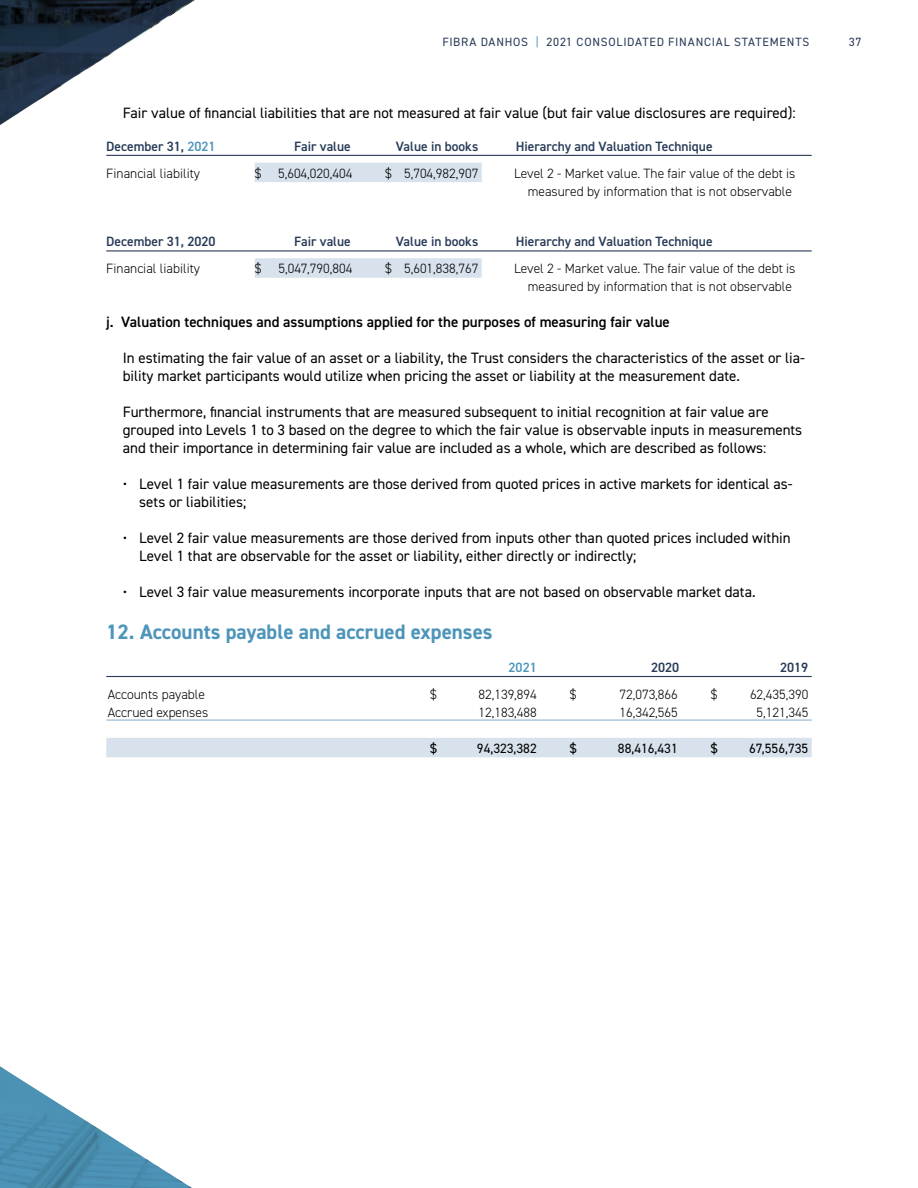
<style>
.page{position:relative;width:918px;height:1188px;background:#fff}
.page>*{position:absolute;margin:0;border:0;box-sizing:border-box;transform-origin:0 0}
.t1{font:700 21px "DIN2014";color:#4e95ba}
.t2{font:15px/18px "DIN2014";color:#000}
.t3{font:600 15px "DIN2014";color:#000}
.t4{font:300 13.5px/18px "DIN2014";color:#000;text-align:right}
.t5{font:600 13.5px "DIN2014";color:#283b57}
.t6{font:13.5px "DIN2014";color:#000}
.t7{font:600 13.5px "DIN2014";color:#4e95ba}
.t8{font:12px "DIN2014";letter-spacing:.06em;color:#283b57}
.s1{color:#4e95ba}
</style>
<div class="page">
<svg style="left:0;top:0;width:195px;height:125px"></svg>
<svg style="left:0;top:1066px;width:192px;height:122px"></svg>
<hr style="left:106px;top:155px;width:706px;height:1px;background:#283b57">
<div style="left:255px;top:163px;width:227px;height:19px;background:#d7e2ec"></div>
<hr style="left:106px;top:250px;width:706px;height:1px;background:#283b57">
<div style="left:255px;top:258px;width:227px;height:20px;background:#d7e2ec"></div>
<hr style="left:106px;top:676px;width:706px;height:1px;background:#283b57">
<hr style="left:106px;top:720px;width:706px;height:1px;background:#83adcb">
<div style="left:106px;top:738px;width:706px;height:19px;background:#d7e2ec"></div>
<p class="t8" style="left:442px;top:35px;width:369px">FIBRA DANHOS <span class="s1">|</span> 2021 CONSOLIDATED FINANCIAL STATEMENTS</p>
<p class="t8" style="left:849px;top:35px;width:14px">37</p>
<p class="t2" style="left:123px;top:104px;width:674px">Fair value of financial liabilities that are not measured at fair value (but fair value disclosures are required):</p>
<p class="t5" style="left:106px;top:137px;width:111px">December 31, <span class="s1">2021</span></p>
<p class="t5" style="left:294px;top:137px;width:58px">Fair value</p>
<p class="t5" style="left:396px;top:137px;width:84px">Value in books</p>
<p class="t5" style="left:516px;top:137px;width:198px">Hierarchy and Valuation Technique</p>
<p class="t4" style="left:106px;top:164px;width:95px">Financial liability</p>
<p class="t4" style="left:255px;top:164px;width:99px">$ 5,604,020,404</p>
<p class="t4" style="left:385px;top:164px;width:95px">$ 5,704,982,907</p>
<p class="t4" style="left:514px;top:164px;width:283px">Level 2 - Market value. The fair value of the debt is measured by information that is not observable</p>
<p class="t5" style="left:106px;top:233px;width:111px">December 31, 2020</p>
<p class="t5" style="left:294px;top:233px;width:58px">Fair value</p>
<p class="t5" style="left:396px;top:233px;width:84px">Value in books</p>
<p class="t5" style="left:516px;top:233px;width:198px">Hierarchy and Valuation Technique</p>
<p class="t4" style="left:106px;top:260px;width:95px">Financial liability</p>
<p class="t4" style="left:255px;top:260px;width:8px">$</p>
<p class="t4" style="left:278px;top:260px;width:75px">5,047,790,804</p>
<p class="t4" style="left:385px;top:260px;width:95px">$ 5,601,838,767</p>
<p class="t4" style="left:514px;top:260px;width:283px">Level 2 - Market value. The fair value of the debt is measured by information that is not observable</p>
<p class="t3" style="left:106px;top:312px;width:565px">j. Valuation techniques and assumptions applied for the purposes of measuring fair value</p>
<p class="t2" style="left:123px;top:349px;width:684px">In estimating the fair value of an asset or a liability, the Trust considers the characteristics of the asset or lia&shy;bility market participants would utilize when pricing the asset or liability at the measurement date.</p>
<p class="t2" style="left:123px;top:403px;width:681px">Furthermore, financial instruments that are measured subsequent to initial recognition at fair value are grouped into Levels 1 to 3 based on the degree to which the fair value is observable inputs in measurements and their importance in determining fair value are included as a whole, which are described as follows:</p>
<p class="t2" style="left:139px;top:475px;width:655px;text-indent:-16px">• Level 1 fair value measurements are those derived from quoted prices in active markets for identical as&shy;sets or liabilities;</p>
<p class="t2" style="left:139px;top:529px;width:653px;text-indent:-16px">• Level 2 fair value measurements are those derived from inputs other than quoted prices included within<br>Level 1 that are observable for the asset or liability, either directly or indirectly;</p>
<p class="t2" style="left:123px;top:583px;width:634px">• Level 3 fair value measurements incorporate inputs that are not based on observable market data.</p>
<h1 class="t1" style="left:106px;top:618px;width:388px">12. Accounts payable and accrued expenses</h1>
<p class="t7" style="left:509px;top:658px;width:30px">2021</p>
<p class="t5" style="left:651px;top:658px;width:30px">2020</p>
<p class="t5" style="left:780px;top:658px;width:30px">2019</p>
<p class="t4" style="left:108px;top:685px;width:99px">Accounts payable</p>
<p class="t4" style="left:430px;top:685px;width:8px">$</p>
<p class="t4" style="left:479px;top:685px;width:60px">82,139,894</p>
<p class="t4" style="left:570px;top:685px;width:8px">$</p>
<p class="t4" style="left:620px;top:685px;width:60px">72,073,866</p>
<p class="t4" style="left:711px;top:685px;width:8px">$</p>
<p class="t4" style="left:750px;top:685px;width:60px">62,435,390</p>
<p class="t4" style="left:108px;top:703px;width:102px">Accrued expenses</p>
<p class="t4" style="left:479px;top:703px;width:60px">12,183,488</p>
<p class="t4" style="left:620px;top:703px;width:60px">16,342,565</p>
<p class="t4" style="left:757px;top:703px;width:53px">5,121,345</p>
<p class="t6" style="left:430px;top:740px;width:8px">$</p>
<p class="t6" style="left:477px;top:740px;width:61px">94,323,382</p>
<p class="t6" style="left:570px;top:740px;width:8px">$</p>
<p class="t6" style="left:618px;top:740px;width:61px">88,416,431</p>
<p class="t6" style="left:711px;top:740px;width:8px">$</p>
<p class="t6" style="left:749px;top:740px;width:61px">67,556,735</p>
</div>
